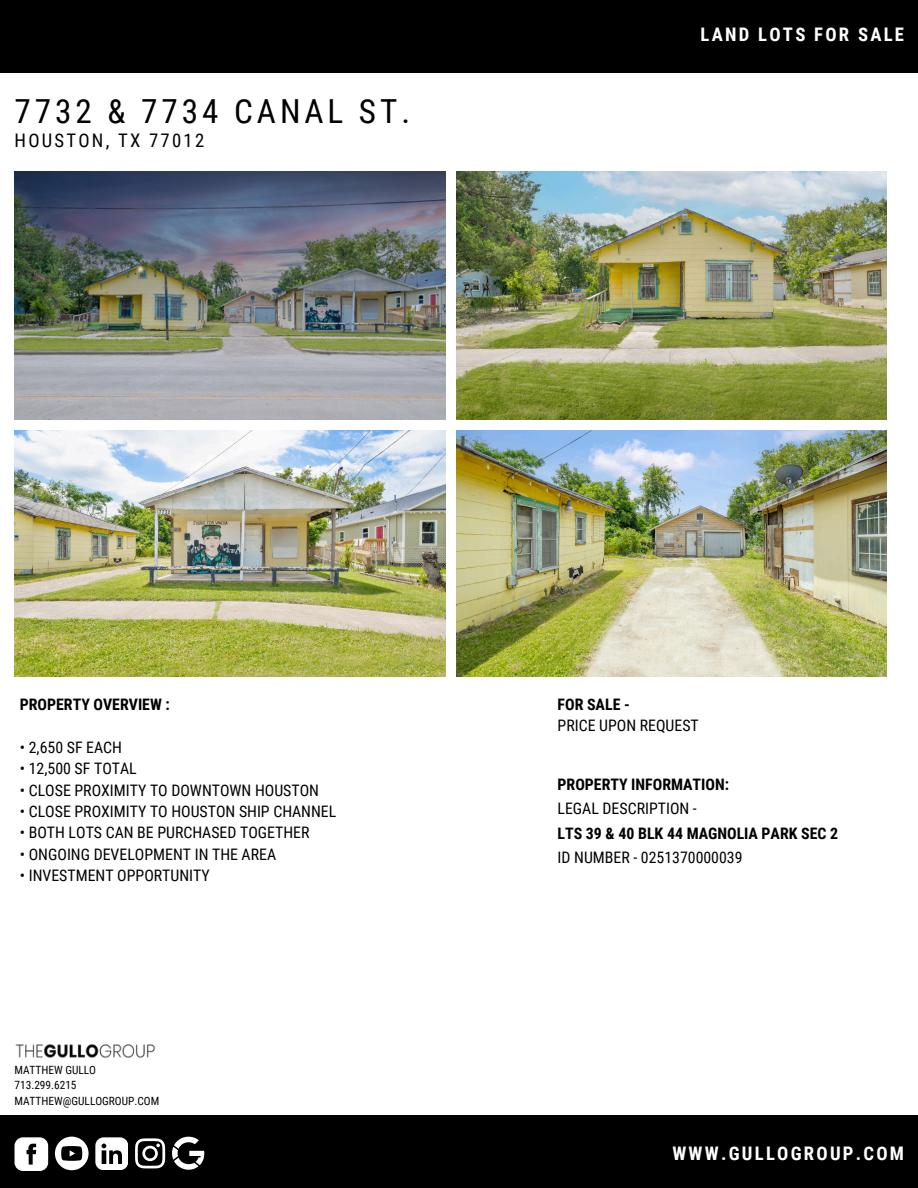
<style>
.page{position:relative;width:918px;height:1188px;background:#fff}
.page>*{position:absolute;margin:0;border:0;box-sizing:border-box;transform-origin:0 0}
.t1{font:33.15px "Roboto Condensed";letter-spacing:.12em;color:#000}
.t2{font:700 18.75px "Roboto Condensed";letter-spacing:.12em;color:#fff}
.t3{font:18.75px "Roboto Condensed";letter-spacing:.12em;color:#000}
.t4{font:15.9px/21.3px "Roboto Condensed";color:#000}
.t5{font:700 15.9px/24.3px "Roboto Condensed";color:#000}
.t6{font:11.4px "Roboto Condensed";color:#000}
.s1{font-weight:700}
.s2{font-weight:400}
</style>
<div class="page">
<div style="left:0;top:0;width:918px;height:72px;background:#000"></div>
<div style="left:0;top:1116px;width:918px;height:72px;background:#000"></div>
<img style="left:15px;top:1044px;width:140px;height:14px">
<svg style="left:15px;top:1137px;width:33px;height:34px"></svg>
<svg style="left:135px;top:1138px;width:30px;height:30px"></svg>
<svg style="left:95px;top:1137px;width:33px;height:33px"></svg>
<svg style="left:55px;top:1137px;width:34px;height:33px"></svg>
<svg style="left:172px;top:1137px;width:32px;height:33px"></svg>
<img style="left:15px;top:172px;width:430px;height:247px">
<img style="left:457px;top:430px;width:429px;height:247px">
<img style="left:457px;top:172px;width:429px;height:247px">
<img style="left:15px;top:430px;width:430px;height:247px">
<h5 class="t1" style="left:15px;top:92px;width:397px">7732 &amp; 7734 CANAL ST.</h5>
<h5 class="t3" style="left:15px;top:130px;width:191px">HOUSTON, TX 77012</h5>
<p class="t2" style="left:701px;top:24px;width:205px">LAND LOTS FOR SALE</p>
<p class="t5" style="left:20px;top:693px;width:152px">PROPERTY OVERVIEW :</p>
<p class="t4" style="left:20px;top:737px;width:104px">• 2,650 SF EACH</p>
<p class="t4" style="left:20px;top:758px;width:118px">• 12,500 SF TOTAL</p>
<p class="t4" style="left:20px;top:780px;width:301px">• CLOSE PROXIMITY TO DOWNTOWN HOUSTON</p>
<p class="t4" style="left:20px;top:801px;width:318px">• CLOSE PROXIMITY TO HOUSTON SHIP CHANNEL</p>
<p class="t4" style="left:20px;top:822px;width:291px">• BOTH LOTS CAN BE PURCHASED TOGETHER</p>
<p class="t4" style="left:20px;top:844px;width:258px">• ONGOING DEVELOPMENT IN THE AREA</p>
<p class="t4" style="left:20px;top:865px;width:191px">• INVESTMENT OPPORTUNITY</p>
<h3 class="t6" style="left:15px;top:1063px;width:83px">MATTHEW GULLO</h3>
<h4 class="t6" style="left:15px;top:1079px;width:64px">713.299.6215</h4>
<h5 class="t6" style="left:15px;top:1094px;width:146px">MATTHEW@GULLOGROUP.COM</h5>
<p class="t4" style="left:558px;top:694px;width:143px"><span class="s1">FOR SALE -<br></span>PRICE UPON REQUEST</p>
<p class="t5" style="left:558px;top:773px;width:282px">PROPERTY INFORMATION:<br><span class="s2">LEGAL DESCRIPTION -<br></span>LTS 39 &amp; 40 BLK 44 MAGNOLIA PARK SEC 2<br><span class="s2">ID NUMBER - 0251370000039</span></p>
<p class="t2" style="left:672px;top:1143px;width:233px">WWW.GULLOGROUP.COM</p>
</div>
